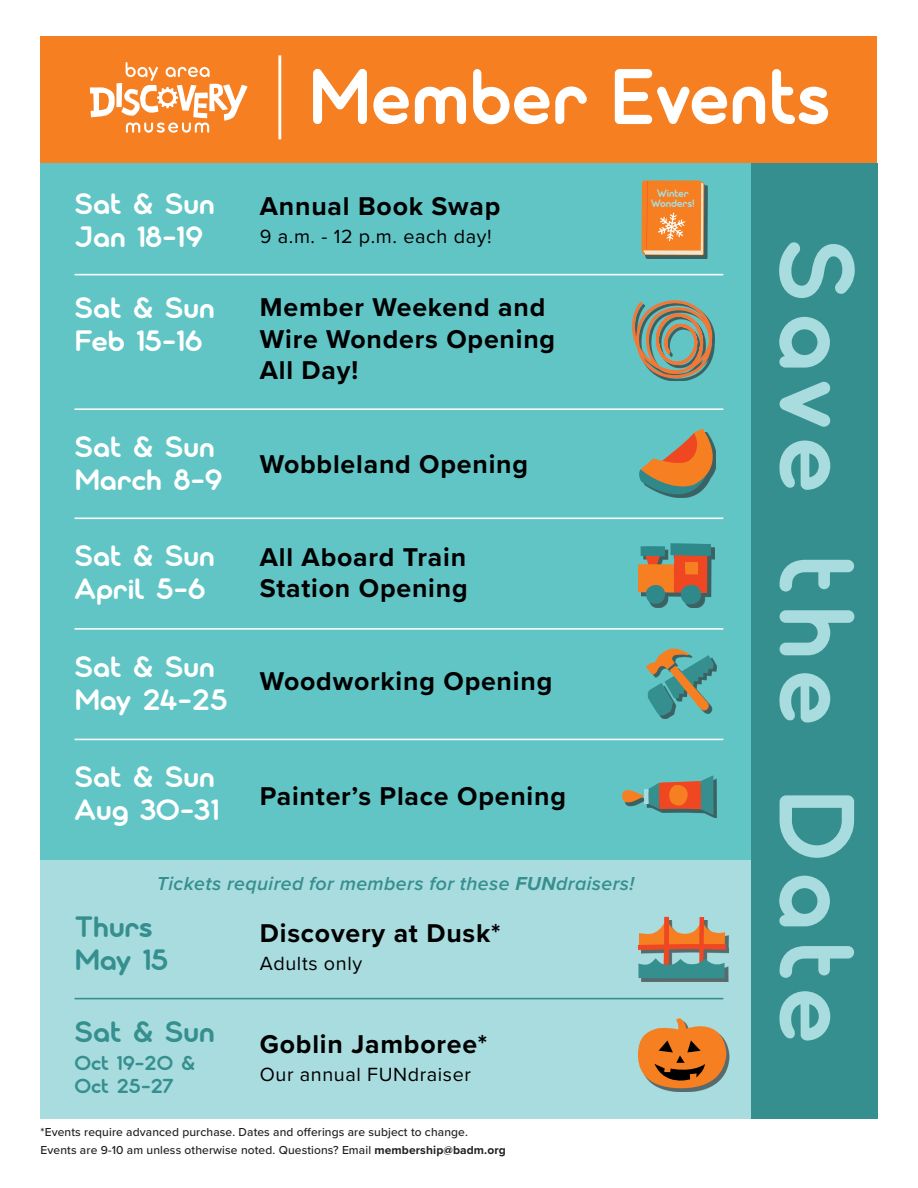
<style>
.page{position:relative;width:918px;height:1188px;background:#fff}
.page>*{position:absolute;margin:0;border:0;box-sizing:border-box;transform-origin:0 0}
.t1{font:700 106.5px "Modulus Pro";letter-spacing:.1em;color:#a9dcdf}
.t2{font:700 29.4px/33px "Modulus Pro";color:#fff;scale:1.06 1}
.t3{font:700 29.4px/33px "Modulus Pro";letter-spacing:-.005em;color:#368f8f;scale:1.06 1}
.t4{font:700 26.7px/31.3px "Proxima Nova";letter-spacing:.03em;color:#000001}
.t5{font:700 20.1px/23.1px "Modulus Pro";letter-spacing:-.005em;color:#368f8f;scale:1.06 1}
.t6{font:19.8px "Proxima Nova";letter-spacing:.03em;color:#000001}
.t7{font:italic 600 19.5px "Proxima Nova";letter-spacing:.02em;color:#368f8f}
.t8{font:500 12px/18px "Proxima Nova";letter-spacing:.01em;color:#231f20}
.t9{font:700 10.8px/10.4px "Modulus Pro";letter-spacing:-.01em;color:#a9dcdf;text-align:center}
.s1{font-weight:700}
</style>
<div class="page">
<div style="left:40px;top:163px;width:711px;height:956px;background:#61c5c6"></div>
<hr style="left:75px;top:274px;width:648px;height:1px;background:#fff">
<hr style="left:75px;top:408px;width:648px;height:2px;background:#fff">
<hr style="left:75px;top:739px;width:648px;height:1px;background:#fff">
<hr style="left:75px;top:518px;width:648px;height:1px;background:#fff">
<hr style="left:75px;top:628px;width:648px;height:2px;background:#fff">
<div style="left:751px;top:163px;width:127px;height:956px;background:#368f8f"></div>
<div style="left:40px;top:36px;width:838px;height:127px;background:#f57f21"></div>
<svg style="left:313px;top:68px;width:515px;height:57px"></svg>
<hr style="left:278px;top:55px;width:3px;height:84px;background:#fff">
<svg style="left:121px;top:62px;width:127px;height:71px"></svg>
<div style="left:116px;top:83px;width:6px;height:24px;background:#fff"></div>
<svg style="left:90px;top:87px;width:25px;height:30px"></svg>
<div style="left:645px;top:184px;width:63px;height:75px;background:#231f20;opacity:.6"></div>
<svg style="left:642px;top:180px;width:62px;height:75px;background:#f38d3b"></svg>
<div style="left:641px;top:547px;width:74px;height:61px;background:#231f20;opacity:.6"></div>
<svg style="left:638px;top:543px;width:73px;height:62px;background:#917b5c"></svg>
<div style="left:625px;top:778px;width:92px;height:40px;background:#231f20;opacity:.6"></div>
<svg style="left:622px;top:775px;width:92px;height:40px"></svg>
<svg style="left:639px;top:428px;width:77px;height:70px"></svg>
<div style="left:649px;top:652px;width:68px;height:67px;background:#231f20;opacity:.6"></div>
<svg style="left:646px;top:648px;width:68px;height:69px"></svg>
<div style="left:40px;top:861px;width:711px;height:258px;background:#a9dcdf"></div>
<div style="left:641px;top:920px;width:88px;height:62px;background:#231f20;opacity:.6"></div>
<svg style="left:638px;top:917px;width:88px;height:61px"></svg>
<hr style="left:75px;top:998px;width:648px;height:1px;background:#368f8f">
<div style="left:641px;top:1021px;width:88px;height:70px;background:#231f20;opacity:.6"></div>
<svg style="left:637px;top:1018px;width:90px;height:70px"></svg>
<div style="left:635px;top:303px;width:80px;height:78px;background:#231f20;opacity:.6"></div>
<svg style="left:632px;top:300px;width:80px;height:78px"></svg>
<p class="t2" style="left:75px;top:187px;width:134px">Sat &amp; Sun<br>Jan 18-19</p>
<p class="t2" style="left:75px;top:291px;width:134px">Sat &amp; Sun<br>Feb 15-16</p>
<p class="t2" style="left:75px;top:430px;width:141px">Sat &amp; Sun<br>March 8-9</p>
<p class="t4" style="left:260px;top:190px;width:242px">Annual Book Swap</p>
<p class="t6" style="left:260px;top:222px;width:233px">9 a.m. - 12 p.m. each day!</p>
<p class="t4" style="left:260px;top:291px;width:297px">Member Weekend and<br>Wire Wonders Opening<br>All Day!</p>
<p class="t4" style="left:260px;top:448px;width:270px">Wobbleland Opening</p>
<p class="t9" style="left:651px;top:188px;width:45px">Winter<br>Wonders!</p>
<p class="t2" style="left:75px;top:539px;width:134px">Sat &amp; Sun<br>April 5-6</p>
<p class="t2" style="left:75px;top:650px;width:146px">Sat &amp; Sun<br>May 24-25</p>
<p class="t2" style="left:75px;top:760px;width:138px">Sat &amp; Sun<br>Aug 30-31</p>
<p class="t4" style="left:260px;top:540px;width:209px">All Aboard Train<br>Station Opening</p>
<p class="t4" style="left:260px;top:665px;width:294px">Woodworking Opening</p>
<p class="t4" style="left:260px;top:780px;width:308px">Painter’s Place Opening</p>
<p class="t7" style="left:157px;top:869px;width:479px">Tickets required for members for these <span class="s1">FUN</span>draisers!</p>
<p class="t3" style="left:75px;top:910px;width:90px">Thurs<br>May 15</p>
<p class="t3" style="left:75px;top:1015px;width:134px">Sat &amp; Sun</p>
<p class="t5" style="left:75px;top:1051px;width:115px">Oct 19-20 &amp;<br>Oct 25-27</p>
<p class="t4" style="left:260px;top:917px;width:242px">Discovery at Dusk*</p>
<p class="t6" style="left:260px;top:949px;width:104px">Adults only</p>
<p class="t4" style="left:260px;top:1028px;width:229px">Goblin Jamboree*</p>
<p class="t6" style="left:260px;top:1060px;width:213px">Our annual FUNdraiser</p>
<p class="t8" style="left:40px;top:1122px;width:467px">*Events require advanced purchase. Dates and offerings are subject to change.<br>Events are 9-10 am unless otherwise noted. Questions? Email <span class="s1">membership@badm.org</span></p>
<h1 class="t1" style="left:881px;top:238px;width:807px;rotate:90deg">Save the Date</h1>
</div>
